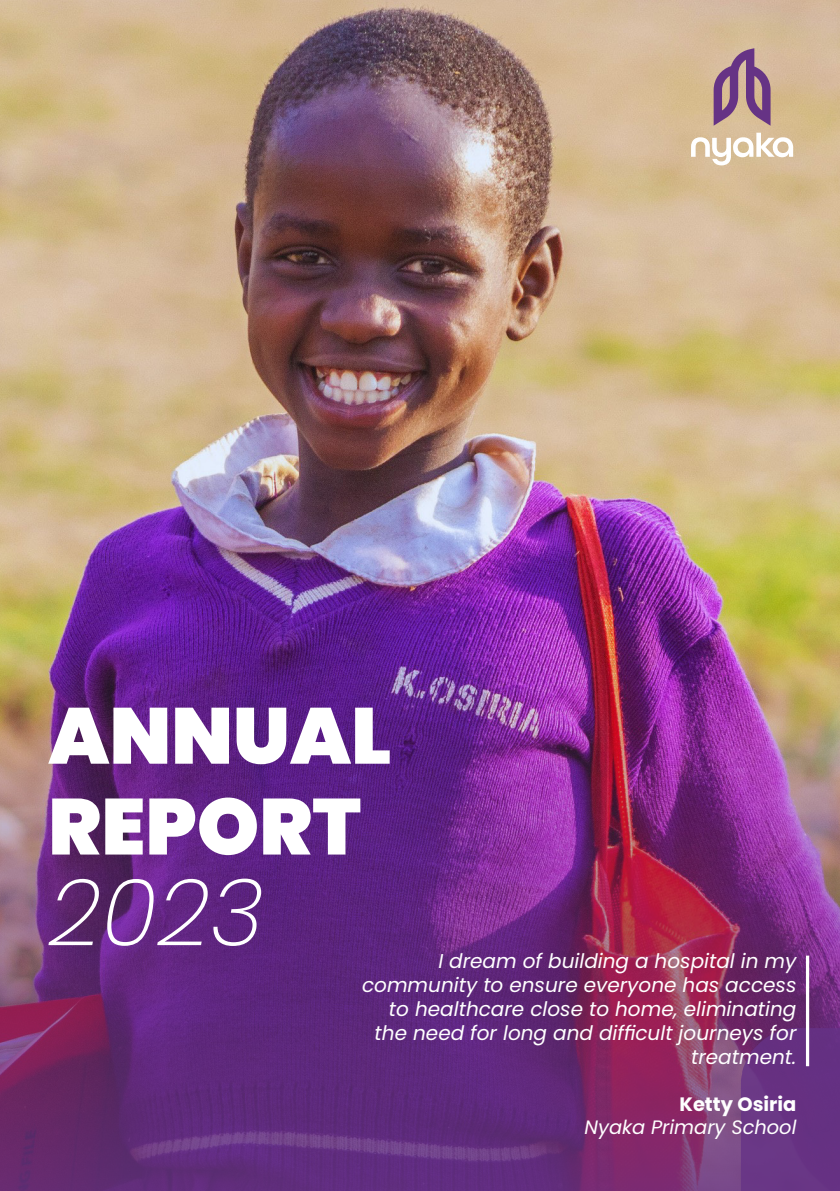
<style>
.page{position:relative;width:840px;height:1191px;background:#fff}
.page>*{position:absolute;margin:0;border:0;box-sizing:border-box;transform-origin:0 0}
.t1{font:italic 200 92.8px "Poppins";color:#fff}
.t2{font:900 79.2px/90.8px "Poppins";color:#fff}
.t3{font:italic 20px/24px "Poppins";color:#fff;text-align:right}
.t4{font:italic 19.4px "Poppins";color:#fff}
.t5{font:700 19.4px "Poppins";color:#fff}
</style>
<div class="page">
<div style="left:0;top:0;width:839px;height:1191px;background:#65328b;opacity:.2"></div>
<svg style="left:713px;top:48px;width:57px;height:78px;background:#a17b8f"></svg>
<svg style="left:690px;top:133px;width:102px;height:32px"></svg>
<img style="left:0;top:595px;width:839px;height:596px">
<hr style="left:805px;top:955px;width:3px;height:111px;background:#fff">
<p class="t2" style="left:48px;top:691px;width:344px">ANNUAL<br>REPORT</p>
<p class="t1" style="left:48px;top:859px;width:217px">2023</p>
<p class="t3" style="left:362px;top:949px;width:435px">I dream of building a hospital in my community to ensure everyone has access to healthcare close to home, eliminating the need for long and difficult journeys for treatment.</p>
<p class="t5" style="left:679px;top:1092px;width:118px">Ketty Osiria</p>
<p class="t4" style="left:584px;top:1116px;width:213px">Nyaka Primary School</p>
</div>
